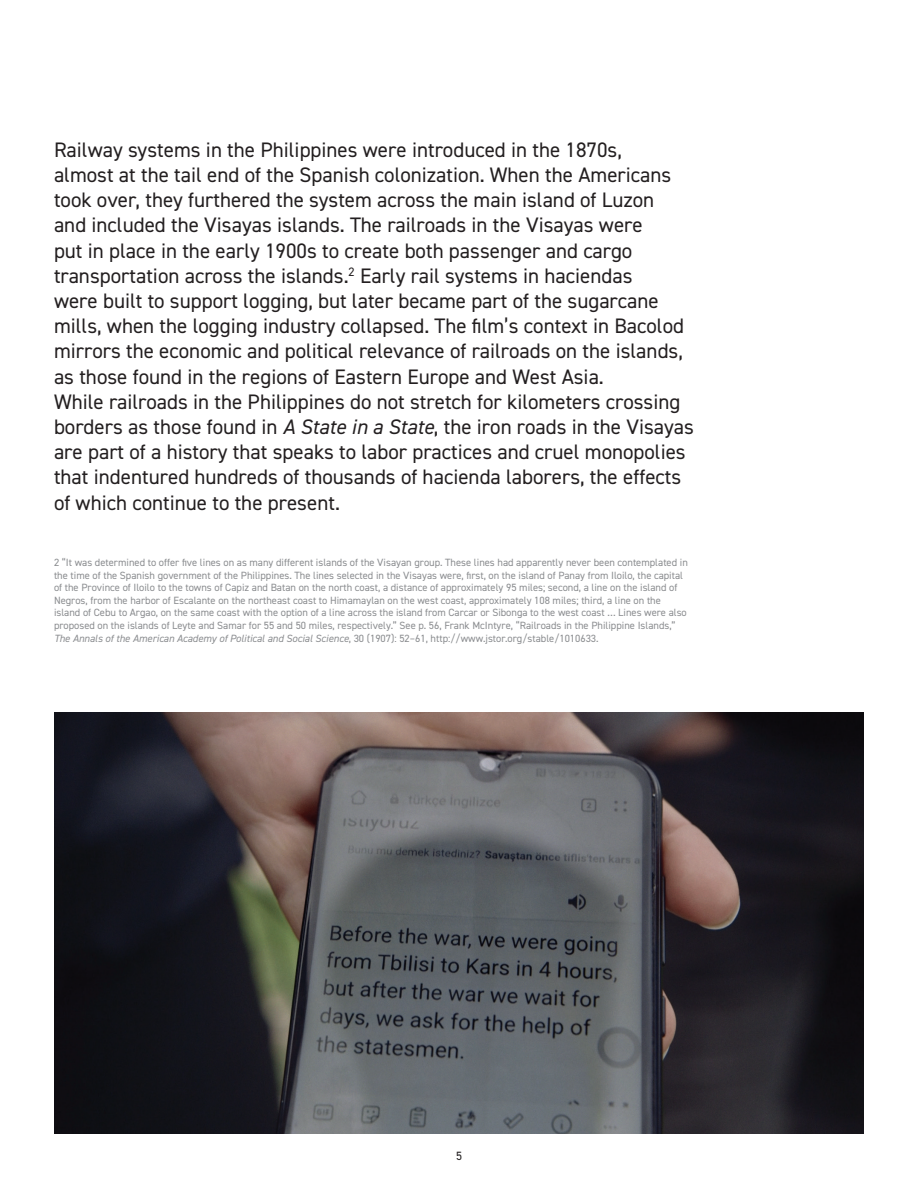
<style>
.page{position:relative;width:918px;height:1188px;background:#fff}
.page>*{position:absolute;margin:0;border:0;box-sizing:border-box;transform-origin:0 0}
.t1{font:21px/25.2px "DIN2014";color:#231f20}
.t2{font:12px "DIN2014";color:#231f20}
.t3{font:10.5px/12.6px "DIN2014";color:#8b8d90}
.s1{font-style:italic}
</style>
<div class="page">
<img style="left:54px;top:712px;width:810px;height:422px">
<p class="t1" style="left:54px;top:137px;width:642px">Railway systems in the Philippines were introduced in the 1870s,<br>almost at the tail end of the Spanish colonization. When the Americans took over, they furthered the system across the main island of Luzon<br>and included the Visayas islands. The railroads in the Visayas were<br>put in place in the early 1900s to create both passenger and cargo transportation across the islands.<sup>2</sup> Early rail systems in haciendas<br>were built to support logging, but later became part of the sugarcane mills, when the logging industry collapsed. The film’s context in Bacolod mirrors the economic and political relevance of railroads on the islands, as those found in the regions of Eastern Europe and West Asia.<br>While railroads in the Philippines do not stretch for kilometers crossing borders as those found in <span class="s1">A State in a State</span>, the iron roads in the Visayas are part of a history that speaks to labor practices and cruel monopolies that indentured hundreds of thousands of hacienda laborers, the effects of which continue to the present.</p>
<p class="t3" style="left:54px;top:556px;width:635px">2 “It was determined to offer five lines on as many different islands of the Visayan group. These lines had apparently never been contemplated in the time of the Spanish government of the Philippines. The lines selected in the Visayas were, first, on the island of Panay from Iloilo, the capital of the Province of Iloilo to the towns of Capiz and Batan on the north coast, a distance of approximately 95 miles; second, a line on the island of Negros, from the harbor of Escalante on the northeast coast to Himamaylan on the west coast, approximately 108 miles; third, a line on the island of Cebu to Argao, on the same coast with the option of a line across the island from Carcar or Sibonga to the west coast … Lines were also proposed on the islands of Leyte and Samar for 55 and 50 miles, respectively.” See p. 56, Frank McIntyre, “Railroads in the Philippine Islands,” <span class="s1">The Annals of the American Academy of Political and Social Science</span>, 30 (1907): 52–61, http://www.jstor.org/stable/1010633.</p>
<p class="t2" style="left:456px;top:1148px;width:7px">5</p>
</div>
